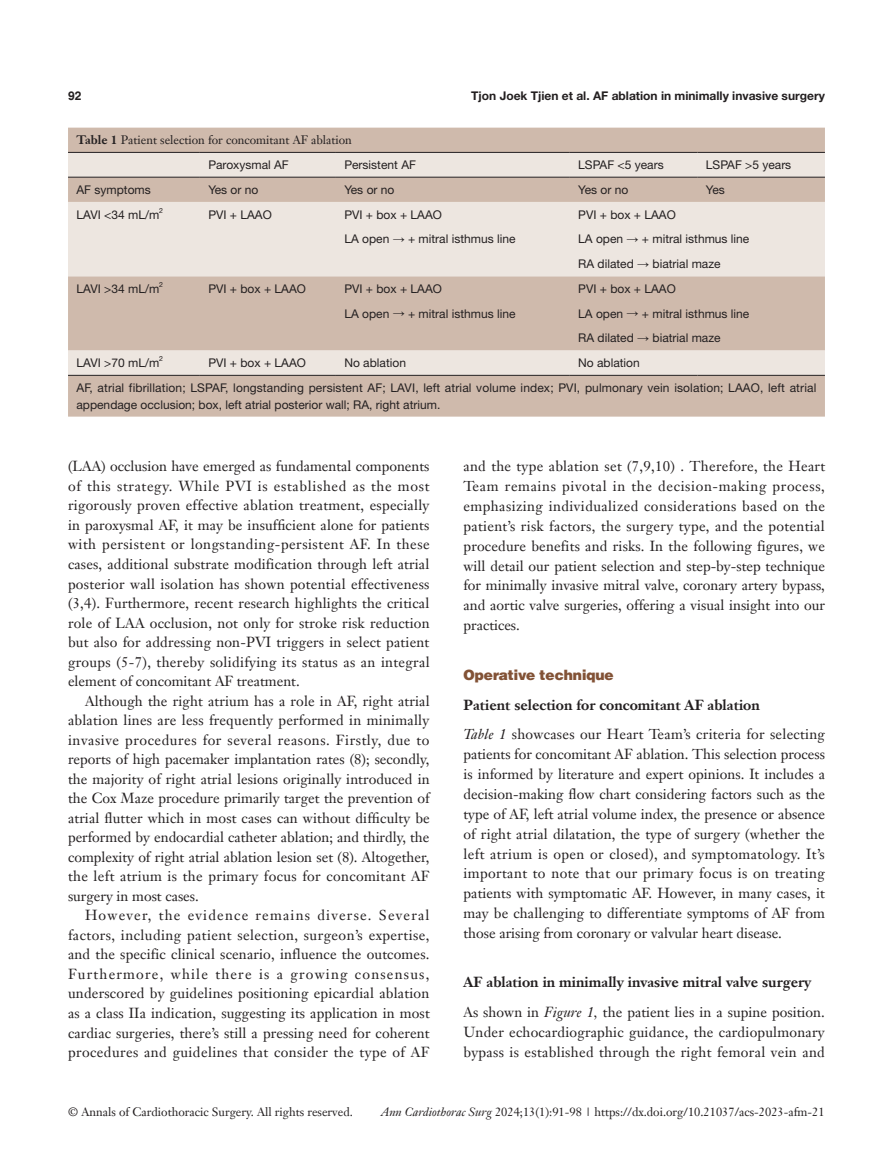
<style>
.page{position:relative;width:893px;height:1170px;background:#fff}
.page>*{position:absolute;margin:0;border:0;box-sizing:border-box;transform-origin:0 0}
.t1{font:14.25px/19.5px "Janson Text LT";letter-spacing:.005em;color:#231f20;text-align:justify}
._2ji-6_5{font:700 14.25px "Janson Text LT";color:#231f20}
._1ji-6_5{font:900 14.25px "Helvetica";color:#825236}
.C-biaoge{font:12px/16.5px "Helvetica Neue LT Pro";color:#231f20}
.C-biaoge-2{font:12px "Janson Text LT";color:#231f20}
.t2{font:700 12px "Helvetica Neue LT Pro";color:#231f20}
.t3{font:700 12px "Helvetica";color:#231f20}
.C-biaoge-3{font:7.05px "Helvetica Neue LT Pro";color:#231f20}
.s1{font-weight:700}
.s2{font-family:"Times New Roman"}
.s3{font-style:italic}
</style>
<div class="page">
<div style="left:68px;top:128px;width:757px;height:288px;background:#cfbaac"></div>
<svg style="left:68px;top:153px;width:757px;height:222px;background:#dfd2c8"></svg>
<hr style="left:68px;top:152px;width:132px;height:1px;background:#231f20">
<hr style="left:200px;top:152px;width:136px;height:1px;background:#231f20">
<hr style="left:336px;top:152px;width:234px;height:1px;background:#231f20">
<hr style="left:570px;top:152px;width:127px;height:1px;background:#231f20">
<hr style="left:697px;top:152px;width:128px;height:1px;background:#231f20">
<hr style="left:68px;top:177px;width:132px;height:1px;background:#231f20">
<hr style="left:200px;top:177px;width:136px;height:1px;background:#231f20">
<hr style="left:336px;top:177px;width:234px;height:1px;background:#231f20">
<hr style="left:570px;top:177px;width:127px;height:1px;background:#231f20">
<hr style="left:697px;top:177px;width:128px;height:1px;background:#231f20">
<hr style="left:68px;top:375px;width:132px;height:1px;background:#231f20">
<hr style="left:200px;top:375px;width:136px;height:1px;background:#231f20">
<hr style="left:336px;top:375px;width:234px;height:1px;background:#231f20">
<hr style="left:570px;top:375px;width:127px;height:1px;background:#231f20">
<hr style="left:697px;top:375px;width:128px;height:1px;background:#231f20">
<p class="t3" style="left:68px;top:88px;width:15px">92</p>
<p class="t2" style="left:471px;top:88px;width:355px">Tjon Joek Tjien et al. AF ablation in minimally invasive surgery</p>
<p class="C-biaoge-2" style="left:77px;top:132px;width:277px"><span class="s1">Table 1</span> Patient selection for concomitant AF ablation</p>
<p class="C-biaoge" style="left:208px;top:156px;width:82px">Paroxysmal AF</p>
<p class="C-biaoge" style="left:344px;top:156px;width:73px">Persistent AF</p>
<p class="C-biaoge" style="left:578px;top:156px;width:87px">LSPAF &lt;5 years</p>
<p class="C-biaoge" style="left:706px;top:156px;width:87px">LSPAF &gt;5 years</p>
<p class="C-biaoge" style="left:77px;top:181px;width:76px">AF symptoms</p>
<p class="C-biaoge" style="left:208px;top:181px;width:52px">Yes or no</p>
<p class="C-biaoge" style="left:344px;top:181px;width:52px">Yes or no</p>
<p class="C-biaoge" style="left:578px;top:181px;width:52px">Yes or no</p>
<p class="C-biaoge" style="left:706px;top:181px;width:20px">Yes</p>
<p class="C-biaoge" style="left:77px;top:206px;width:84px">LAVI &lt;34 mL/m</p>
<p class="C-biaoge-3" style="left:159px;top:206px;width:5px">2</p>
<p class="C-biaoge" style="left:208px;top:206px;width:65px">PVI + LAAO</p>
<p class="C-biaoge" style="left:344px;top:206px;width:99px">PVI + box + LAAO</p>
<p class="C-biaoge" style="left:578px;top:206px;width:99px">PVI + box + LAAO</p>
<p class="C-biaoge" style="left:344px;top:230px;width:173px">LA open <span class="s2">→</span> + mitral isthmus line</p>
<p class="C-biaoge" style="left:578px;top:230px;width:173px">LA open <span class="s2">→</span> + mitral isthmus line</p>
<p class="C-biaoge" style="left:578px;top:255px;width:144px">RA dilated <span class="s2">→</span> biatrial maze</p>
<p class="C-biaoge" style="left:77px;top:280px;width:84px">LAVI &gt;34 mL/m</p>
<p class="C-biaoge-3" style="left:159px;top:280px;width:5px">2</p>
<p class="C-biaoge" style="left:208px;top:280px;width:99px">PVI + box + LAAO</p>
<p class="C-biaoge" style="left:344px;top:280px;width:99px">PVI + box + LAAO</p>
<p class="C-biaoge" style="left:578px;top:280px;width:99px">PVI + box + LAAO</p>
<p class="C-biaoge" style="left:344px;top:305px;width:173px">LA open <span class="s2">→</span> + mitral isthmus line</p>
<p class="C-biaoge" style="left:578px;top:305px;width:173px">LA open <span class="s2">→</span> + mitral isthmus line</p>
<p class="C-biaoge" style="left:578px;top:329px;width:144px">RA dilated <span class="s2">→</span> biatrial maze</p>
<p class="C-biaoge" style="left:77px;top:354px;width:84px">LAVI &gt;70 mL/m</p>
<p class="C-biaoge-3" style="left:159px;top:354px;width:5px">2</p>
<p class="C-biaoge" style="left:208px;top:354px;width:99px">PVI + box + LAAO</p>
<p class="C-biaoge" style="left:344px;top:354px;width:63px">No ablation</p>
<p class="C-biaoge" style="left:578px;top:354px;width:63px">No ablation</p>
<p class="C-biaoge" style="left:77px;top:379px;width:741px">AF, atrial fibrillation; LSPAF, longstanding persistent AF; LAVI, left atrial volume index; PVI, pulmonary vein isolation; LAAO, left atrial appendage occlusion; box, left atrial posterior wall; RA, right atrium.</p>
<p class="t1" style="left:68px;top:456px;width:363px">(LAA) occlusion have emerged as fundamental components of this strategy. While PVI is established as the most rigorously proven effective ablation treatment, especially in paroxysmal AF, it may be insufficient alone for patients with persistent or longstanding-persistent AF. In these cases, additional substrate modification through left atrial posterior wall isolation has shown potential effectiveness (3,4). Furthermore, recent research highlights the critical role of LAA occlusion, not only for stroke risk reduction but also for addressing non-PVI triggers in select patient groups (5-7), thereby solidifying its status as an integral element of concomitant AF treatment.</p>
<p class="t1" style="left:68px;top:690px;width:363px;text-indent:17px">Although the right atrium has a role in AF, right atrial ablation lines are less frequently performed in minimally invasive procedures for several reasons. Firstly, due to reports of high pacemaker implantation rates (8); secondly, the majority of right atrial lesions originally introduced in the Cox Maze procedure primarily target the prevention of atrial flutter which in most cases can without difficulty be performed by endocardial catheter ablation; and thirdly, the complexity of right atrial ablation lesion set (8). Altogether, the left atrium is the primary focus for concomitant AF surgery in most cases.</p>
<p class="t1" style="left:68px;top:905px;width:363px;text-indent:17px">However, the evidence remains diverse. Several factors, including patient selection, surgeon’s expertise, and the specific clinical scenario, influence the outcomes.<br>Furthermore, while there is a growing consensus, underscored by guidelines positioning epicardial ablation as a class IIa indication, suggesting its application in most cardiac surgeries, there’s still a pressing need for coherent procedures and guidelines that consider the type of AF</p>
<p class="t1" style="left:463px;top:456px;width:363px">and the type ablation set (7,9,10) . Therefore, the Heart Team remains pivotal in the decision-making process, emphasizing individualized considerations based on the patient’s risk factors, the surgery type, and the potential procedure benefits and risks. In the following figures, we will detail our patient selection and step-by-step technique for minimally invasive mitral valve, coronary artery bypass, and aortic valve surgeries, offering a visual insight into our practices.</p>
<p class="_1ji-6_5" style="left:463px;top:665px;width:152px">Operative technique</p>
<p class="_2ji-6_5" style="left:463px;top:695px;width:298px">Patient selection for concomitant AF ablation</p>
<p class="t1" style="left:463px;top:724px;width:363px"><span class="s3">Table 1</span> showcases our Heart Team’s criteria for selecting patients for concomitant AF ablation. This selection process is informed by literature and expert opinions. It includes a decision-making flow chart considering factors such as the type of AF, left atrial volume index, the presence or absence of right atrial dilatation, the type of surgery (whether the left atrium is open or closed), and symptomatology. It’s important to note that our primary focus is on treating patients with symptomatic AF. However, in many cases, it may be challenging to differentiate symptoms of AF from those arising from coronary or valvular heart disease.</p>
<p class="_2ji-6_5" style="left:463px;top:973px;width:349px">AF ablation in minimally invasive mitral valve surgery</p>
<p class="t1" style="left:463px;top:1002px;width:363px">As shown in <span class="s3">Figure 1,</span> the patient lies in a supine position.<br>Under echocardiographic guidance, the cardiopulmonary bypass is established through the right femoral vein and</p>
<p class="C-biaoge-2" style="left:68px;top:1104px;width:286px">© Annals of Cardiothoracic Surgery. All rights reserved.</p>
<p class="C-biaoge-2" style="left:381px;top:1104px;width:445px"><span class="s3">Ann Cardiothorac Surg</span> 2024;13(1):91-98 | https://dx.doi.org/10.21037/acs-2023-afm-21</p>
</div>
